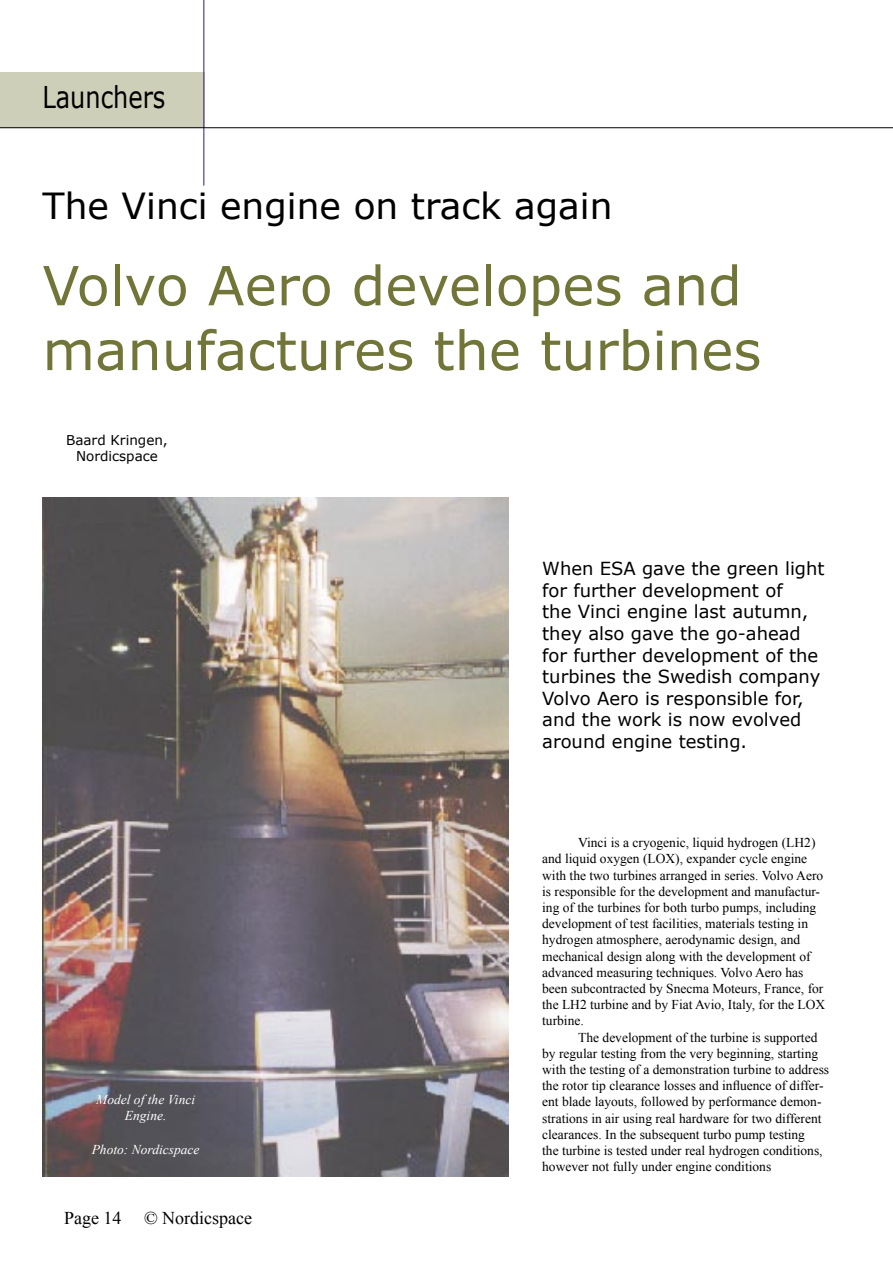
<style>
.page{position:relative;width:893px;height:1263px;background:#fff}
.page>*{position:absolute;margin:0;border:0;box-sizing:border-box;transform-origin:0 0}
.Heading{font:54px/64.8px "Verdana";color:#717638}
.Heading_1{font:36px "Verdana";color:#000}
.Head{font:30px "Verdana";color:#000;scale:.8 1}
.Ingress{font:18px/21.6px "Verdana";color:#000}
.t1{font:18px "Times New Roman";color:#000}
.Body_text{font:13.5px/16.2px "Times New Roman";color:#000}
.Picture_text{font:italic 13.5px/16.2px "Times New Roman";color:#fff;text-align:center}
.Author{font:13.5px/16.2px "Verdana";color:#000;text-align:center}
</style>
<div class="page">
<div style="left:0;top:72px;width:204px;height:56px;background:#cdcfb9"></div>
<hr style="left:204px;top:0;width:1px;height:344px;background:#381778">
<hr style="left:0;top:127px;width:893px;height:1px;background:#000">
<svg style="left:203px;top:185px;width:2px;height:159px"></svg>
<img style="left:43px;top:498px;width:465px;height:678px">
<p class="Head" style="left:43px;top:78px;width:155px">Launchers</p>
<p class="Heading_1" style="left:43px;top:183px;width:571px">The Vinci engine on track again</p>
<p class="Heading" style="left:43px;top:251px;width:720px">Volvo Aero developes and manufactures the turbines</p>
<p class="Author" style="left:66px;top:431px;width:103px">Baard Kringen,<br>Nordicspace</p>
<p class="Picture_text" style="left:96px;top:1091px;width:101px">Model of the Vinci<br>Engine.</p>
<p class="Picture_text" style="left:92px;top:1141px;width:109px">Photo: Nordicspace</p>
<p class="t1" style="left:64px;top:1206px;width:59px">Page 14</p>
<p class="t1" style="left:144px;top:1206px;width:110px">© Nordicspace</p>
<p class="Ingress" style="left:542px;top:557px;width:284px">When ESA gave the green light for further development of<br>the Vinci engine last autumn, they also gave the go-ahead for further development of the turbines the Swedish company<br>Volvo Aero is responsible for, and the work is now evolved around engine testing.</p>
<p class="Body_text" style="left:542px;top:834px;width:285px;text-indent:36px">Vinci is a cryogenic, liquid hydrogen (LH2) and liquid oxygen (LOX), expander cycle engine with the two turbines arranged in series. Volvo Aero is responsible for the development and manufactur&shy;ing of the turbines for both turbo pumps, including development of test facilities, materials testing in hydrogen atmosphere, aerodynamic design, and mechanical design along with the development of advanced measuring techniques. Volvo Aero has been subcontracted by Snecma Moteurs, France, for the LH2 turbine and by Fiat Avio, Italy, for the LOX turbine.</p>
<p class="Body_text" style="left:542px;top:1029px;width:288px;text-indent:36px">The development of the turbine is supported by regular testing from the very beginning, starting with the testing of a demonstration turbine to address the rotor tip clearance losses and influence of differ&shy;ent blade layouts, followed by performance demon&shy;strations in air using real hardware for two different clearances. In the subsequent turbo pump testing<br>the turbine is tested under real hydrogen conditions, however not fully under engine conditions</p>
</div>
